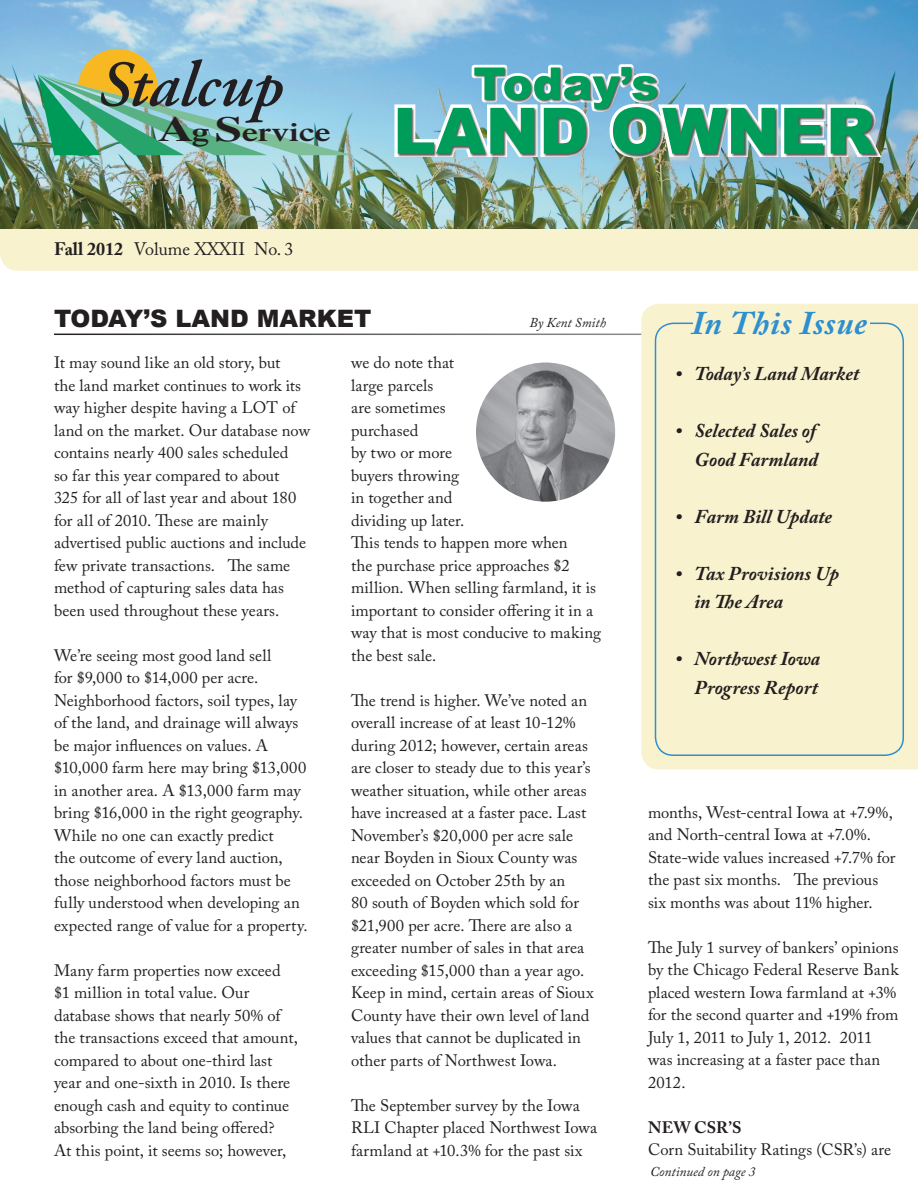
<style>
.page{position:relative;width:918px;height:1188px;background:#fff}
.page>*{position:absolute;margin:0;border:0;box-sizing:border-box;transform-origin:0 0}
.t1{font:italic 700 33px "Adobe Caslon Pro";letter-spacing:.025em;color:#2e8fce}
.t2{font:600 25.8px "Times";color:#231f20;scale:1.37 1}
.headline{font:900 24px "Arial";color:#231f20}
.t3{font:italic 700 19.5px/28.5px "Adobe Caslon Pro";color:#231f20;text-align:right}
.t4{font:18px "Adobe Caslon Pro";color:#231f20}
.body_copy{font:16.5px/22.5px "Adobe Caslon Pro";color:#231f20}
.body_copy-2{font:700 16.5px "Adobe Caslon Pro";letter-spacing:.015em;color:#231f20}
.headline-2{font:italic 13.5px "Adobe Caslon Pro";color:#231f20}
.s1{font-weight:700;font-size:35.1px}
.s2{font-weight:700}
</style>
<div class="page">
<div style="left:0;top:229px;width:918px;height:42px;background:#f9f2ce"></div>
<img style="left:0;top:0;width:918px;height:229px">
<div style="left:78px;top:49px;width:80px;height:80px;background:#f7b821;border-radius:50%"></div>
<svg style="left:38px;top:59px;width:315px;height:96px;background:#7eb3a7"></svg>
<svg style="left:391px;top:61px;width:496px;height:102px;background:#64b2ae"></svg>
<div style="left:641px;top:304px;width:277px;height:466px;background:#f9f2ce"></div>
<div style="left:655px;top:323px;width:249px;height:433px;border:2px solid #2e8fce;border-radius:18px"></div>
<div style="left:693px;top:310px;width:176px;height:30px;background:#f9f2ce"></div>
<img style="left:476px;top:363px;width:139px;height:139px;border-radius:70px">
<p class="t2" style="left:158px;top:117px;width:127px"><span class="s1">A</span> g <span class="s1">S</span>ervice</p>
<p class="t4" style="left:54px;top:239px;width:241px"><span class="s2">Fall 2012</span> Volume XXXII No. 3</p>
<p class="headline" style="left:54px;top:306px;width:319px">TODAY’S LAND MARKET</p>
<p class="headline-2" style="left:530px;top:315px;width:78px">By Kent Smith</p>
<p class="body_copy" style="left:54px;top:351px;width:258px">It may sound like an old story, but<br>the land market continues to work its way higher despite having a LOT of land on the market. Our database now contains nearly 400 sales scheduled<br>so far this year compared to about<br>325 for all of last year and about 180 for all of 2010. These are mainly advertised public auctions and include few private transactions. The same method of capturing sales data has been used throughout these years.</p>
<p class="body_copy" style="left:54px;top:644px;width:255px">We’re seeing most good land sell<br>for $9,000 to $14,000 per acre.<br>Neighborhood factors, soil types, lay of the land, and drainage will always be major influences on values. A $10,000 farm here may bring $13,000 in another area. A $13,000 farm may bring $16,000 in the right geography.<br>While no one can exactly predict<br>the outcome of every land auction, those neighborhood factors must be fully understood when developing an expected range of value for a property.</p>
<p class="body_copy" style="left:54px;top:959px;width:245px">Many farm properties now exceed $1 million in total value. Our database shows that nearly 50% of the transactions exceed that amount, compared to about one-third last year and one-sixth in 2010. Is there enough cash and equity to continue absorbing the land being offered?<br>At this point, it seems so; however,</p>
<p class="body_copy" style="left:351px;top:351px;width:252px">we do note that<br>large parcels<br>are sometimes<br>purchased<br>by two or more<br>buyers throwing<br>in together and<br>dividing up later.<br>This tends to happen more when<br>the purchase price approaches $2 million. When selling farmland, it is important to consider offering it in a way that is most conducive to making the best sale.</p>
<p class="body_copy" style="left:351px;top:689px;width:244px">The trend is higher. We’ve noted an overall increase of at least 10-12% during 2012; however, certain areas are closer to steady due to this year’s weather situation, while other areas have increased at a faster pace. Last November’s $20,000 per acre sale near Boyden in Sioux County was exceeded on October 25th by an<br>80 south of Boyden which sold for $21,900 per acre. There are also a greater number of sales in that area exceeding $15,000 than a year ago.<br>Keep in mind, certain areas of Sioux County have their own level of land values that cannot be duplicated in other parts of Northwest Iowa.</p>
<p class="body_copy" style="left:351px;top:1094px;width:248px">The September survey by the Iowa<br>RLI Chapter placed Northwest Iowa farmland at +10.3% for the past six</p>
<p class="t1" style="left:692px;top:303px;width:177px">In This Issue</p>
<p class="t3" style="left:675px;top:359px;width:186px">• Today’s Land Market</p>
<p class="t3" style="left:675px;top:416px;width:145px">• Selected Sales of<br>Good Farmland</p>
<p class="t3" style="left:675px;top:502px;width:159px">• Farm Bill Update</p>
<p class="t3" style="left:694px;top:559px;width:146px;text-align:left;text-indent:-20px">• Tax Provisions Up in The Area</p>
<p class="t3" style="left:675px;top:644px;width:147px">• Northwest Iowa<br>Progress Report</p>
<p class="body_copy" style="left:648px;top:801px;width:249px">months, West-central Iowa at +7.9%, and North-central Iowa at +7.0%.<br>State-wide values increased +7.7% for the past six months. The previous six months was about 11% higher.</p>
<p class="body_copy" style="left:648px;top:936px;width:252px">The July 1 survey of bankers’ opinions by the Chicago Federal Reserve Bank placed western Iowa farmland at +3% for the second quarter and +19% from<br>July 1, 2011 to July 1, 2012. 2011 was increasing at a faster pace than<br>2012.</p>
<p class="body_copy-2" style="left:648px;top:1117px;width:95px">NEW CSR’S</p>
<p class="body_copy" style="left:648px;top:1138px;width:245px">Corn Suitability Ratings (CSR’s) are</p>
<p class="headline-2" style="left:650px;top:1163px;width:107px">Continued on page 3</p>
</div>
